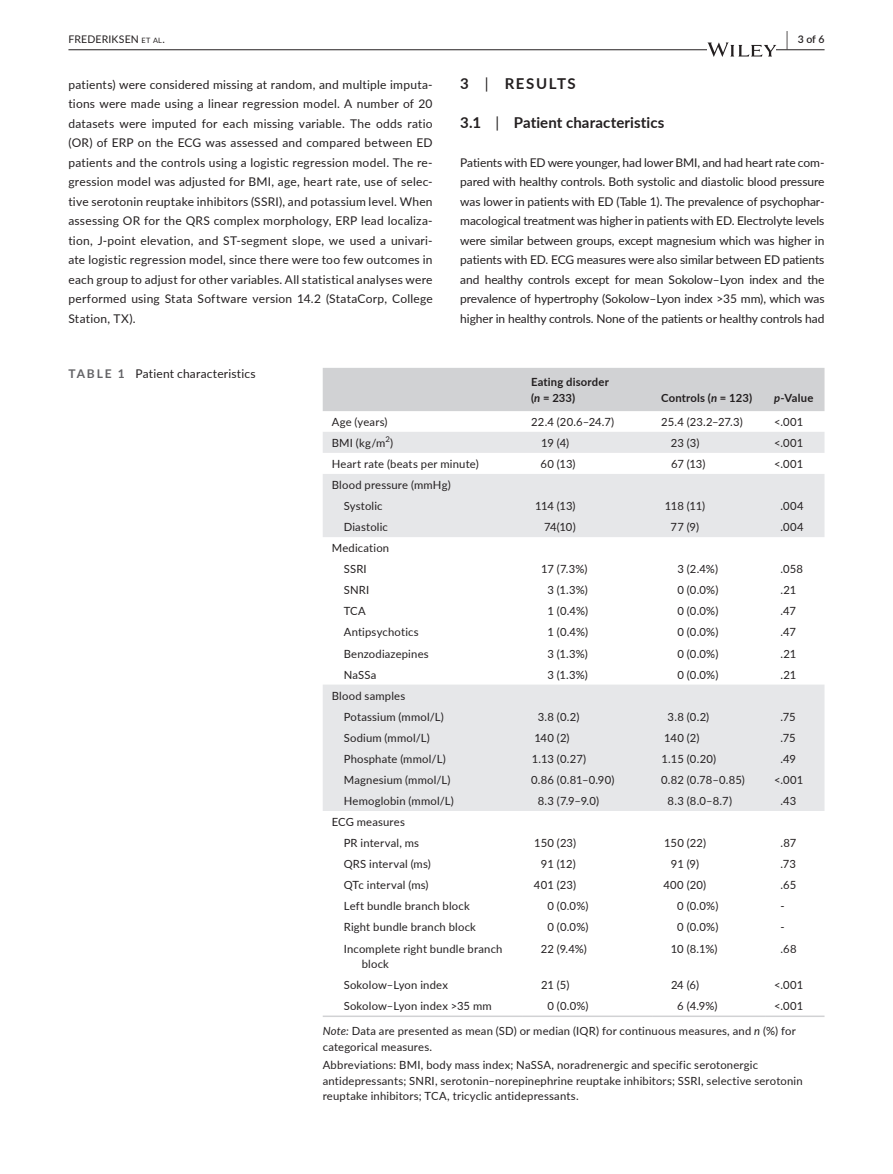
<style>
.page{position:relative;width:893px;height:1174px;background:#fff}
.page>*{position:absolute;margin:0;border:0;box-sizing:border-box;transform-origin:0 0}
.t1{font:700 15px "Lato";letter-spacing:.01em;color:#231f20}
.t2{font:700 15px "Lato";letter-spacing:.105em;color:#231f20}
.t3{font:12px/19.5px "Lato";letter-spacing:.01em;color:#231f20;text-align:justify}
.t4{font:11.25px/21px "Lato";letter-spacing:.015em;color:#231f20}
.t5{font:700 11.25px/15.8px "Lato";letter-spacing:.015em;color:#231f20}
.t6{font:10.5px "Lato";letter-spacing:.015em;color:#231f20}
.t7{font:600 10.5px "Lato";color:#231f20}
.t8{font:7.8px "Lato";color:#231f20}
.s1{font-size:7.35px}
.s2{font-size:19.5px}
.s3{font-weight:400}
.s4{font-weight:700;color:#636366}
.s5{font-style:italic}
</style>
<div class="page">
<hr style="left:68px;top:49px;width:756px;height:1px;background:#231f20">
<svg style="left:707px;top:42px;width:69px;height:15px"></svg>
<div style="left:323px;top:368px;width:501px;height:43px;background:#d1d2d4"></div>
<svg style="left:323px;top:432px;width:501px;height:379px;fill:#e6e7e9"></svg>
<hr style="left:323px;top:1015px;width:199px;height:2px;background:#d1d2d4">
<hr style="left:522px;top:1015px;width:130px;height:2px;background:#d1d2d4">
<hr style="left:652px;top:1015px;width:113px;height:2px;background:#d1d2d4">
<hr style="left:765px;top:1015px;width:59px;height:2px;background:#d1d2d4">
<p class="t6" style="left:68px;top:31px;width:98px">FREDERIKSEN <span class="s1">et al</span>.</p>
<p class="t7" style="left:786px;top:31px;width:40px"><span class="s2">|</span> 3 of 6</p>
<p class="t3" style="left:68px;top:74px;width:366px">patients) were considered missing at random, and multiple imputa&shy;tions were made using a linear regression model. A number of 20 datasets were imputed for each missing variable. The odds ratio (OR) of ERP on the ECG was assessed and compared between ED patients and the controls using a logistic regression model. The re&shy;gression model was adjusted for BMI, age, heart rate, use of selec&shy;tive serotonin reuptake inhibitors (SSRI), and potassium level. When assessing OR for the QRS complex morphology, ERP lead localiza&shy;tion, J-point elevation, and ST-segment slope, we used a univari&shy;ate logistic regression model, since there were too few outcomes in each group to adjust for other variables. All statistical analyses were performed using Stata Software version 14.2 (StataCorp, College Station, TX).</p>
<p class="t2" style="left:460px;top:72px;width:117px">3 <span class="s3">|</span> RESULTS</p>
<p class="t1" style="left:460px;top:111px;width:206px">3.1 <span class="s3">|</span> Patient characteristics</p>
<p class="t3" style="left:460px;top:152px;width:366px">Patients with ED were younger, had lower BMI, and had heart rate com&shy;pared with healthy controls. Both systolic and diastolic blood pressure was lower in patients with ED (Table 1). The prevalence of psychophar&shy;macological treatment was higher in patients with ED. Electrolyte levels were similar between groups, except magnesium which was higher in patients with ED. ECG measures were also similar between ED patients and healthy controls except for mean Sokolow–Lyon index and the prevalence of hypertrophy (Sokolow–Lyon index &gt;35 mm), which was higher in healthy controls. None of the patients or healthy controls had</p>
<p class="t3" style="left:68px;top:363px;width:189px"><span class="s4">TABLE 1</span> Patient characteristics</p>
<p class="t5" style="left:531px;top:374px;width:79px">Eating disorder (<span class="s5">n</span> = 233)</p>
<p class="t5" style="left:661px;top:389px;width:93px">Controls (<span class="s5">n</span> = 123)</p>
<p class="t5" style="left:774px;top:389px;width:41px"><span class="s5">p</span>-Value</p>
<p class="t4" style="left:332px;top:411px;width:57px">Age (years)</p>
<p class="t4" style="left:531px;top:411px;width:85px">22.4 (20.6–24.7)</p>
<p class="t4" style="left:661px;top:411px;width:83px">25.4 (23.2–27.3)</p>
<p class="t4" style="left:774px;top:411px;width:31px">&lt;.001</p>
<p class="t4" style="left:332px;top:432px;width:63px">BMI (kg/m )</p>
<p class="t8" style="left:386px;top:433px;width:6px">2</p>
<p class="t4" style="left:541px;top:432px;width:30px">19 (4)</p>
<p class="t4" style="left:671px;top:432px;width:30px">23 (3)</p>
<p class="t4" style="left:774px;top:432px;width:31px">&lt;.001</p>
<p class="t4" style="left:332px;top:453px;width:148px">Heart rate (beats per minute)</p>
<p class="t4" style="left:541px;top:453px;width:36px">60 (13)</p>
<p class="t4" style="left:671px;top:453px;width:36px">67 (13)</p>
<p class="t4" style="left:774px;top:453px;width:31px">&lt;.001</p>
<p class="t4" style="left:344px;top:474px;width:109px;text-indent:-12px">Blood pressure (mmHg)<br>Systolic</p>
<p class="t4" style="left:535px;top:495px;width:42px">114 (13)</p>
<p class="t4" style="left:665px;top:495px;width:42px">118 (11)</p>
<p class="t4" style="left:780px;top:495px;width:25px">.004</p>
<p class="t4" style="left:344px;top:516px;width:46px">Diastolic</p>
<p class="t4" style="left:544px;top:516px;width:33px">74(10)</p>
<p class="t4" style="left:671px;top:516px;width:30px">77 (9)</p>
<p class="t4" style="left:780px;top:516px;width:25px">.004</p>
<p class="t4" style="left:344px;top:537px;width:47px;text-indent:-12px">Medication<br>SSRI</p>
<p class="t4" style="left:541px;top:558px;width:48px">17 (7.3%)</p>
<p class="t4" style="left:677px;top:558px;width:42px">3 (2.4%)</p>
<p class="t4" style="left:780px;top:558px;width:24px">.058</p>
<p class="t4" style="left:344px;top:579px;width:27px">SNRI</p>
<p class="t4" style="left:547px;top:579px;width:42px">3 (1.3%)</p>
<p class="t4" style="left:677px;top:579px;width:43px">0 (0.0%)</p>
<p class="t4" style="left:780px;top:579px;width:18px">.21</p>
<p class="t4" style="left:344px;top:600px;width:24px">TCA</p>
<p class="t4" style="left:547px;top:600px;width:42px">1 (0.4%)</p>
<p class="t4" style="left:677px;top:600px;width:43px">0 (0.0%)</p>
<p class="t4" style="left:780px;top:600px;width:17px">.47</p>
<p class="t4" style="left:344px;top:621px;width:77px">Antipsychotics</p>
<p class="t4" style="left:547px;top:621px;width:42px">1 (0.4%)</p>
<p class="t4" style="left:677px;top:621px;width:43px">0 (0.0%)</p>
<p class="t4" style="left:780px;top:621px;width:17px">.47</p>
<p class="t4" style="left:344px;top:642px;width:86px">Benzodiazepines</p>
<p class="t4" style="left:547px;top:642px;width:42px">3 (1.3%)</p>
<p class="t4" style="left:677px;top:642px;width:43px">0 (0.0%)</p>
<p class="t4" style="left:780px;top:642px;width:18px">.21</p>
<p class="t4" style="left:344px;top:663px;width:34px">NaSSa</p>
<p class="t4" style="left:547px;top:663px;width:42px">3 (1.3%)</p>
<p class="t4" style="left:677px;top:663px;width:43px">0 (0.0%)</p>
<p class="t4" style="left:780px;top:663px;width:18px">.21</p>
<p class="t4" style="left:344px;top:684px;width:102px;text-indent:-12px">Blood samples<br>Potassium (mmol/L)</p>
<p class="t4" style="left:538px;top:705px;width:43px">3.8 (0.2)</p>
<p class="t4" style="left:668px;top:705px;width:43px">3.8 (0.2)</p>
<p class="t4" style="left:780px;top:705px;width:17px">.75</p>
<p class="t4" style="left:344px;top:726px;width:88px">Sodium (mmol/L)</p>
<p class="t4" style="left:534px;top:726px;width:37px">140 (2)</p>
<p class="t4" style="left:664px;top:726px;width:37px">140 (2)</p>
<p class="t4" style="left:780px;top:726px;width:17px">.75</p>
<p class="t4" style="left:344px;top:748px;width:103px">Phosphate (mmol/L)</p>
<p class="t4" style="left:532px;top:748px;width:56px">1.13 (0.27)</p>
<p class="t4" style="left:662px;top:748px;width:56px">1.15 (0.20)</p>
<p class="t4" style="left:780px;top:748px;width:17px">.49</p>
<p class="t4" style="left:344px;top:769px;width:108px">Magnesium (mmol/L)</p>
<p class="t4" style="left:531px;top:769px;width:85px">0.86 (0.81–0.90)</p>
<p class="t4" style="left:661px;top:769px;width:85px">0.82 (0.78–0.85)</p>
<p class="t4" style="left:774px;top:769px;width:31px">&lt;.001</p>
<p class="t4" style="left:344px;top:790px;width:112px">Hemoglobin (mmol/L)</p>
<p class="t4" style="left:538px;top:790px;width:63px">8.3 (7.9–9.0)</p>
<p class="t4" style="left:667px;top:790px;width:66px">8.3 (8.0–8.7)</p>
<p class="t4" style="left:780px;top:790px;width:18px">.43</p>
<p class="t4" style="left:344px;top:811px;width:77px;text-indent:-12px">ECG measures<br>PR interval, ms</p>
<p class="t4" style="left:534px;top:832px;width:43px">150 (23)</p>
<p class="t4" style="left:664px;top:832px;width:44px">150 (22)</p>
<p class="t4" style="left:780px;top:832px;width:17px">.87</p>
<p class="t4" style="left:344px;top:853px;width:89px">QRS interval (ms)</p>
<p class="t4" style="left:541px;top:853px;width:36px">91 (12)</p>
<p class="t4" style="left:671px;top:853px;width:30px">91 (9)</p>
<p class="t4" style="left:780px;top:853px;width:17px">.73</p>
<p class="t4" style="left:344px;top:874px;width:86px">QTc interval (ms)</p>
<p class="t4" style="left:534px;top:874px;width:44px">401 (23)</p>
<p class="t4" style="left:663px;top:874px;width:44px">400 (20)</p>
<p class="t4" style="left:780px;top:874px;width:17px">.65</p>
<p class="t4" style="left:344px;top:895px;width:128px">Left bundle branch block</p>
<p class="t4" style="left:547px;top:895px;width:43px">0 (0.0%)</p>
<p class="t4" style="left:677px;top:895px;width:43px">0 (0.0%)</p>
<p class="t4" style="left:780px;top:895px;width:6px">-</p>
<p class="t4" style="left:344px;top:916px;width:134px">Right bundle branch block</p>
<p class="t4" style="left:547px;top:916px;width:43px">0 (0.0%)</p>
<p class="t4" style="left:677px;top:916px;width:43px">0 (0.0%)</p>
<p class="t4" style="left:780px;top:916px;width:6px">-</p>
<p class="t4" style="left:362px;top:940px;width:142px;line-height:15.8px;text-indent:-18px">Incomplete right bundle branch block</p>
<p class="t4" style="left:541px;top:937px;width:48px">22 (9.4%)</p>
<p class="t4" style="left:671px;top:937px;width:48px">10 (8.1%)</p>
<p class="t4" style="left:780px;top:937px;width:18px">.68</p>
<p class="t4" style="left:344px;top:974px;width:106px">Sokolow–Lyon index</p>
<p class="t4" style="left:541px;top:974px;width:30px">21 (5)</p>
<p class="t4" style="left:671px;top:974px;width:30px">24 (6)</p>
<p class="t4" style="left:774px;top:974px;width:31px">&lt;.001</p>
<p class="t4" style="left:344px;top:995px;width:149px">Sokolow–Lyon index &gt;35 mm</p>
<p class="t4" style="left:547px;top:995px;width:43px">0 (0.0%)</p>
<p class="t4" style="left:677px;top:995px;width:42px">6 (4.9%)</p>
<p class="t4" style="left:774px;top:995px;width:31px">&lt;.001</p>
<p class="t4" style="left:323px;top:1022px;width:475px;line-height:15.8px"><span class="s5">Note:</span> Data are presented as mean (SD) or median (IQR) for continuous measures, and <span class="s5">n</span> (%) for categorical measures.</p>
<p class="t4" style="left:323px;top:1056px;width:481px;line-height:15.8px">Abbreviations: BMI, body mass index; NaSSA, noradrenergic and specific serotonergic antidepressants; SNRI, serotonin–norepinephrine reuptake inhibitors; SSRI, selective serotonin reuptake inhibitors; TCA, tricyclic antidepressants.</p>
</div>
